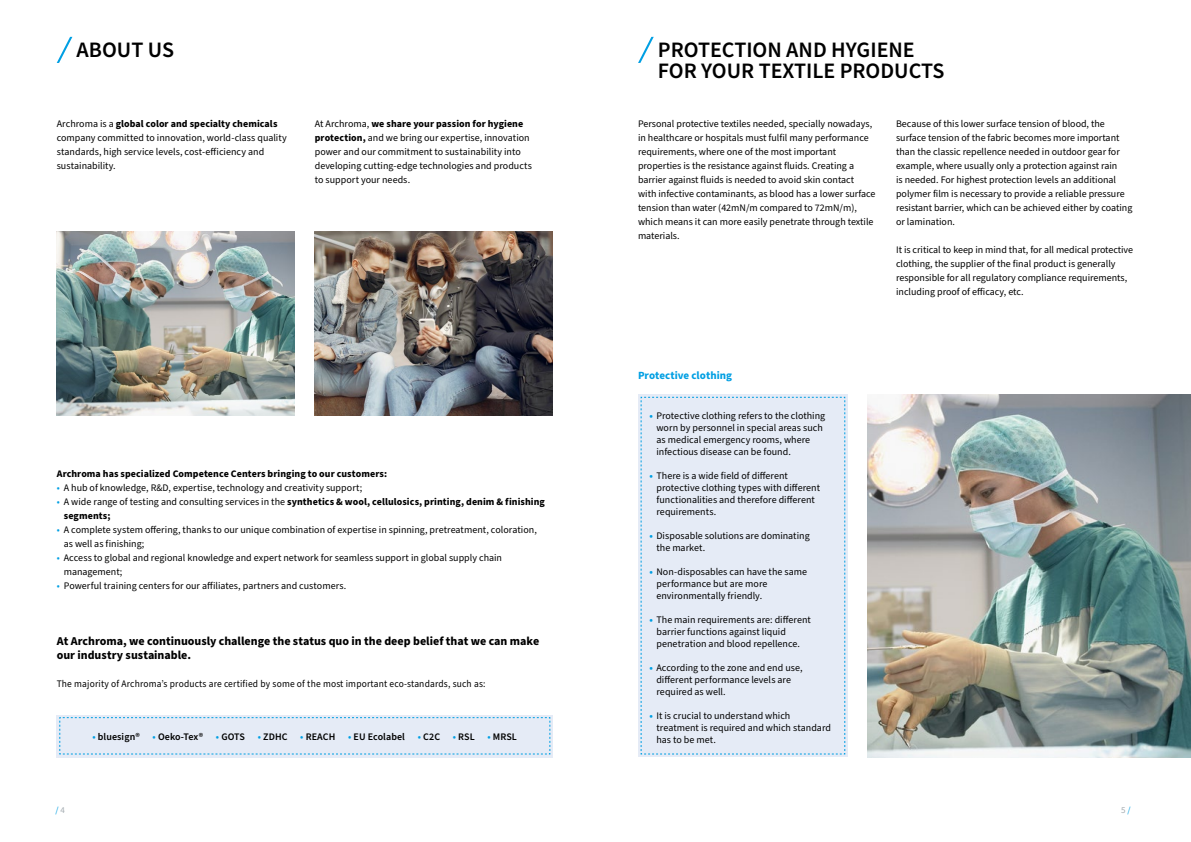
<style>
.page{position:relative;width:1191px;height:842px;background:#fff}
.page>*{position:absolute;margin:0;border:0;box-sizing:border-box;transform-origin:0 0}
.t1{font:600 22px/21.2px "Source Sans Pro";color:#000}
.t2{font:700 12px/14px "Source Sans Pro";color:#000}
.t3{font:700 11px "Source Sans Pro";color:#009fe3}
.t4{font:10px/14px "Source Sans Pro";color:#000}
.t5{font:700 10px/14px "Source Sans Pro";letter-spacing:.005em;color:#000}
.t6{font:10px "Source Sans Pro";letter-spacing:.02em;color:#000;scale:.94 1}
.t7{font:600 10px "Source Sans Pro";letter-spacing:.01em;color:#000}
.t8{font:9px "Source Sans Pro";color:#009fe3}
.t9{font:9px "Source Sans Pro";color:#a4acb1}
.s1{font-weight:700}
.s2{color:#009fe3}
.s3{font-weight:400;color:#009fe3}
.s4{font-weight:400}
.s5{font-weight:700;color:#009fe3}
.s6{color:#a4acb1}
</style>
<div class="page">
<svg style="left:57px;top:37px;width:15px;height:26px"></svg>
<div style="left:57px;top:715px;width:496px;height:43px;background:#e5ebf6"></div>
<svg style="left:59px;top:717px;width:491px;height:38px"></svg>
<svg style="left:638px;top:37px;width:16px;height:26px"></svg>
<svg style="left:638px;top:394px;width:210px;height:363px;fill:#e5ebf6"></svg>
<div style="left:640px;top:397px;width:205px;height:357px;background:#e5ebf6"></div>
<img style="left:315px;top:231px;width:238px;height:184px">
<img style="left:57px;top:231px;width:238px;height:184px">
<img style="left:867px;top:395px;width:324px;height:362px">
<h1 class="t1" style="left:77px;top:40px;width:99px">ABOUT US</h1>
<p class="t4" style="left:57px;top:117px;width:232px">Archroma is a <span class="s1">global color and specialty chemicals </span>company committed to innovation, world-class quality standards, high service levels, cost-efficiency and sustainability.</p>
<p class="t4" style="left:315px;top:117px;width:219px">At Archroma, <span class="s1">we share your passion for hygiene protection,</span> and we bring our expertise, innovation power and our commitment to sustainability into developing cutting-edge technologies and products to support your needs.</p>
<p class="t5" style="left:57px;top:467px;width:332px">Archroma has specialized Competence Centers bringing to our customers:</p>
<p class="t4" style="left:57px;top:481px;width:307px"><span class="s2">•</span> A hub of knowledge, R&amp;D, expertise, technology and creativity support;</p>
<p class="t5" style="left:64px;top:495px;width:483px;text-indent:-7px"><span class="s3">•</span> <span class="s4">A wide range of testing and consulting services in the</span> synthetics &amp; wool, cellulosics, printing, denim &amp; finishing segments;</p>
<p class="t4" style="left:64px;top:523px;width:474px;text-indent:-7px"><span class="s2">•</span> A complete system offering, thanks to our unique combination of expertise in spinning, pretreatment, coloration, as well as finishing;</p>
<p class="t4" style="left:64px;top:551px;width:440px;text-indent:-7px"><span class="s2">•</span> Access to global and regional knowledge and expert network for seamless support in global supply chain management;</p>
<p class="t4" style="left:57px;top:579px;width:291px"><span class="s2">•</span> Powerful training centers for our affiliates, partners and customers.</p>
<p class="t2" style="left:57px;top:634px;width:484px">At Archroma, we continuously challenge the status quo in the deep belief that we can make our industry sustainable.</p>
<p class="t6" style="left:57px;top:677px;width:458px">The majority of Archroma’s products are certified by some of the most important eco-standards, such as:</p>
<p class="t7" style="left:92px;top:729px;width:49px"><span class="s2">•</span> bluesign®</p>
<p class="t7" style="left:153px;top:729px;width:52px"><span class="s2">•</span> Oeko-Tex®</p>
<p class="t7" style="left:216px;top:729px;width:31px"><span class="s2">•</span> GOTS</p>
<p class="t7" style="left:258px;top:729px;width:31px"><span class="s2">•</span> ZDHC</p>
<p class="t7" style="left:300px;top:729px;width:37px"><span class="s2">•</span> REACH</p>
<p class="t7" style="left:348px;top:729px;width:58px"><span class="s2">•</span> EU Ecolabel</p>
<p class="t7" style="left:418px;top:729px;width:24px"><span class="s2">•</span> C2C</p>
<p class="t7" style="left:453px;top:729px;width:23px"><span class="s2">•</span> RSL</p>
<p class="t7" style="left:487px;top:729px;width:31px"><span class="s2">•</span> MRSL</p>
<h1 class="t1" style="left:658px;top:40px;width:288px">PROTECTION AND HYGIENE<br>FOR YOUR TEXTILE PRODUCTS</h1>
<p class="t4" style="left:638px;top:117px;width:239px">Personal protective textiles needed, specially nowadays, in healthcare or hospitals must fulfil many performance requirements, where one of the most important properties is the resistance against fluids. Creating a barrier against fluids is needed to avoid skin contact<br>with infective contaminants, as blood has a lower surface tension than water (42mN/m compared to 72mN/m), which means it can more easily penetrate through textile materials.</p>
<p class="t4" style="left:896px;top:117px;width:238px">Because of this lower surface tension of blood, the surface tension of the fabric becomes more important than the classic repellence needed in outdoor gear for example, where usually only a protection against rain<br>is needed. For highest protection levels an additional polymer film is necessary to provide a reliable pressure resistant barrier, which can be achieved either by coating or lamination.</p>
<p class="t4" style="left:896px;top:243px;width:239px">It is critical to keep in mind that, for all medical protective clothing, the supplier of the final product is generally responsible for all regulatory compliance requirements, including proof of efficacy, etc.</p>
<p class="t3" style="left:638px;top:368px;width:96px">Protective clothing</p>
<p class="t4" style="left:656px;top:410px;width:170px;line-height:12px;text-indent:-7px"><span class="s5">•</span> Protective clothing refers to the clothing worn by personnel in special areas such as medical emergency rooms, where infectious disease can be found.</p>
<p class="t4" style="left:656px;top:470px;width:165px;line-height:12px;text-indent:-7px"><span class="s5">•</span> There is a wide field of different protective clothing types with different functionalities and therefore different requirements.</p>
<p class="t4" style="left:656px;top:530px;width:155px;line-height:12px;text-indent:-7px"><span class="s5">•</span> Disposable solutions are dominating the market.</p>
<p class="t4" style="left:656px;top:566px;width:152px;line-height:12px;text-indent:-7px"><span class="s5">•</span> Non-disposables can have the same performance but are more environmentally friendly.</p>
<p class="t4" style="left:656px;top:614px;width:156px;line-height:12px;text-indent:-7px"><span class="s5">•</span> The main requirements are: different barrier functions against liquid penetration and blood repellence.</p>
<p class="t4" style="left:656px;top:662px;width:148px;line-height:12px;text-indent:-7px"><span class="s5">•</span> According to the zone and end use, different performance levels are required as well.</p>
<p class="t4" style="left:656px;top:710px;width:176px;line-height:12px;text-indent:-7px"><span class="s5">•</span> It is crucial to understand which treatment is required and which standard has to be met.</p>
<p class="t8" style="left:56px;top:804px;width:11px">/ <span class="s6">4</span></p>
<p class="t9" style="left:1121px;top:804px;width:11px">5 <span class="s2">/</span></p>
</div>
